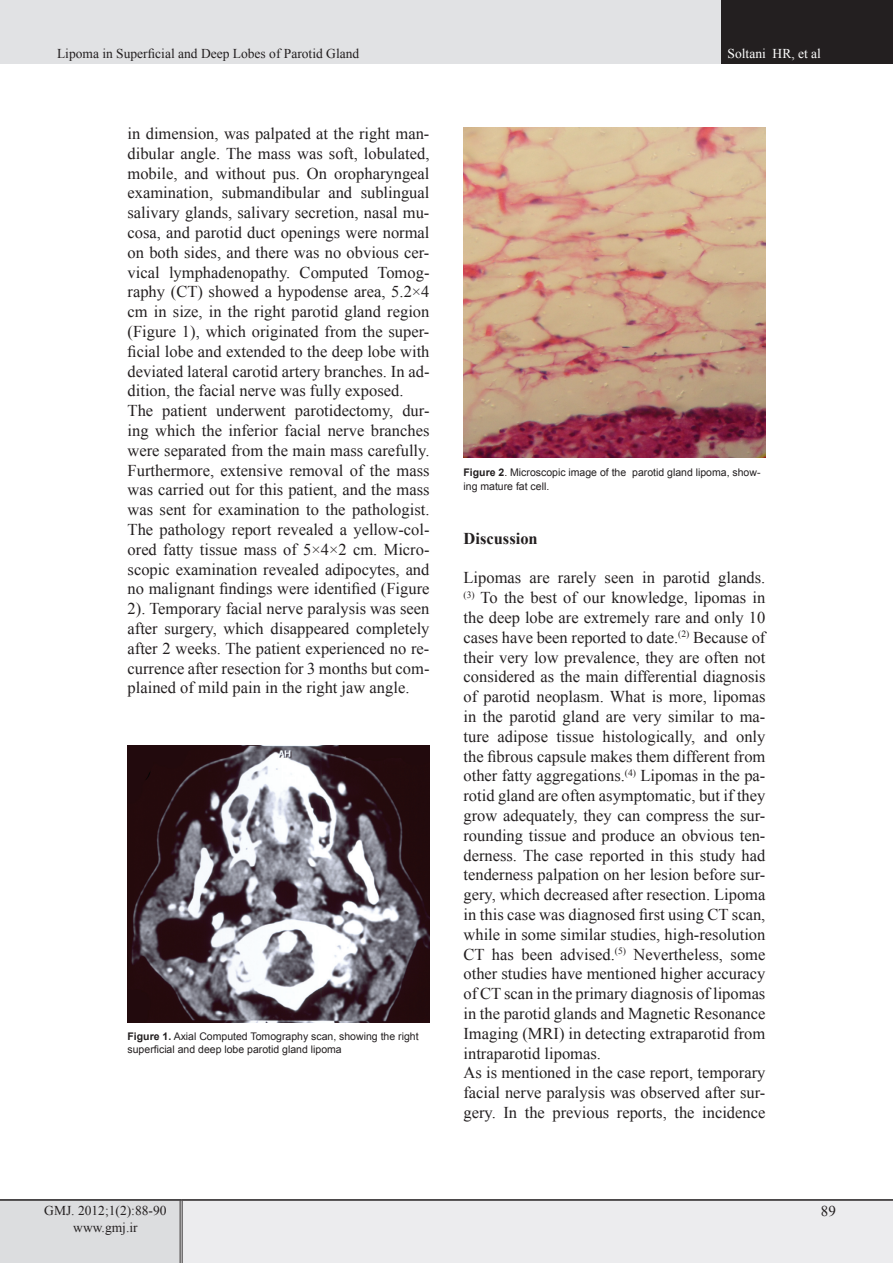
<style>
.page{position:relative;width:893px;height:1263px;background:#fff}
.page>*{position:absolute;margin:0;border:0;box-sizing:border-box;transform-origin:0 0}
.t1{font:16.5px/19.8px "Times New Roman";color:#231f20}
.t2{font:700 16.5px "Times New Roman";color:#231f20}
.t3{font:15px "Times New Roman";color:#231f20}
.t4{font:13.5px/16.2px "Times New Roman";color:#231f20;text-align:center}
.t5{font:13.5px "Times New Roman";color:#fff}
.t6{font:10.5px/12.6px "Arial";color:#231f20}
.s1{font-weight:700}
</style>
<div class="page">
<div style="left:0;top:0;width:722px;height:64px;background:#e1e2e4"></div>
<div style="left:722px;top:0;width:171px;height:64px;background:#231f20"></div>
<div style="left:0;top:1200px;width:181px;height:63px;background:#dcdddf"></div>
<div style="left:181px;top:1200px;width:712px;height:63px;background:#ececee"></div>
<hr style="left:180px;top:1201px;width:3px;height:62px;background:#fff">
<hr style="left:180px;top:1201px;width:1px;height:62px;background:#231f20">
<hr style="left:182px;top:1201px;width:1px;height:62px;background:#231f20">
<hr style="left:0;top:1199px;width:181px;height:2px;background:#231f20">
<hr style="left:181px;top:1199px;width:712px;height:2px;background:#231f20">
<img style="left:128px;top:745px;width:301px;height:278px">
<img style="left:463px;top:128px;width:302px;height:330px">
<p class="t4" style="left:57px;top:45px;width:304px">Lipoma in Superficial and Deep Lobes of Parotid Gland</p>
<p class="t5" style="left:728px;top:44px;width:95px">Soltani HR, et al</p>
<p class="t1" style="left:128px;top:123px;width:303px">in dimension, was palpated at the right man&shy;dibular angle. The mass was soft, lobulated, mobile, and without pus. On oropharyngeal examination, submandibular and sublingual salivary glands, salivary secretion, nasal mu&shy;cosa, and parotid duct openings were normal on both sides, and there was no obvious cer&shy;vical lymphadenopathy. Computed Tomog&shy;raphy (CT) showed a hypodense area, 5.2×4 cm in size, in the right parotid gland region (Figure 1), which originated from the super&shy;ficial lobe and extended to the deep lobe with deviated lateral carotid artery branches. In ad&shy;dition, the facial nerve was fully exposed.<br>The patient underwent parotidectomy, dur&shy;ing which the inferior facial nerve branches were separated from the main mass carefully.<br>Furthermore, extensive removal of the mass was carried out for this patient, and the mass was sent for examination to the pathologist.<br>The pathology report revealed a yellow-col&shy;ored fatty tissue mass of 5×4×2 cm. Micro&shy;scopic examination revealed adipocytes, and no malignant findings were identified (Figure 2). Temporary facial nerve paralysis was seen after surgery, which disappeared completely after 2 weeks. The patient experienced no re&shy;currence after resection for 3 months but com&shy;plained of mild pain in the right jaw angle.</p>
<p class="t6" style="left:128px;top:1030px;width:293px"><span class="s1">Figure 1.</span> Axial Computed Tomography scan, showing the right superficial and deep lobe parotid gland lipoma</p>
<p class="t6" style="left:463px;top:466px;width:299px;line-height:13.5px"><span class="s1">Figure 2</span>. Microscopic image of the parotid gland lipoma, show&shy;ing mature fat cell.</p>
<p class="t2" style="left:463px;top:527px;width:76px">Discussion</p>
<p class="t1" style="left:463px;top:568px;width:303px">Lipomas are rarely seen in parotid glands. <sup>(3)</sup> To the best of our knowledge, lipomas in the deep lobe are extremely rare and only 10 cases have been reported to date.<sup>(2)</sup> Because of their very low prevalence, they are often not considered as the main differential diagnosis of parotid neoplasm. What is more, lipomas in the parotid gland are very similar to ma&shy;ture adipose tissue histologically, and only the fibrous capsule makes them different from other fatty aggregations.<sup>(4)</sup> Lipomas in the pa&shy;rotid gland are often asymptomatic, but if they grow adequately, they can compress the sur&shy;rounding tissue and produce an obvious ten&shy;derness. The case reported in this study had tenderness palpation on her lesion before sur&shy;gery, which decreased after resection. Lipoma in this case was diagnosed first using CT scan, while in some similar studies, high-resolution CT has been advised.<sup>(5)</sup> Nevertheless, some other studies have mentioned higher accuracy of CT scan in the primary diagnosis of lipomas in the parotid glands and Magnetic Resonance Imaging (MRI) in detecting extraparotid from intraparotid lipomas.<br>As is mentioned in the case report, temporary facial nerve paralysis was observed after sur&shy;gery. In the previous reports, the incidence</p>
<p class="t4" style="left:44px;top:1202px;width:124px">GMJ. 2012;1(2):88-90 www.gmj.ir</p>
<p class="t3" style="left:821px;top:1201px;width:16px">89</p>
</div>
